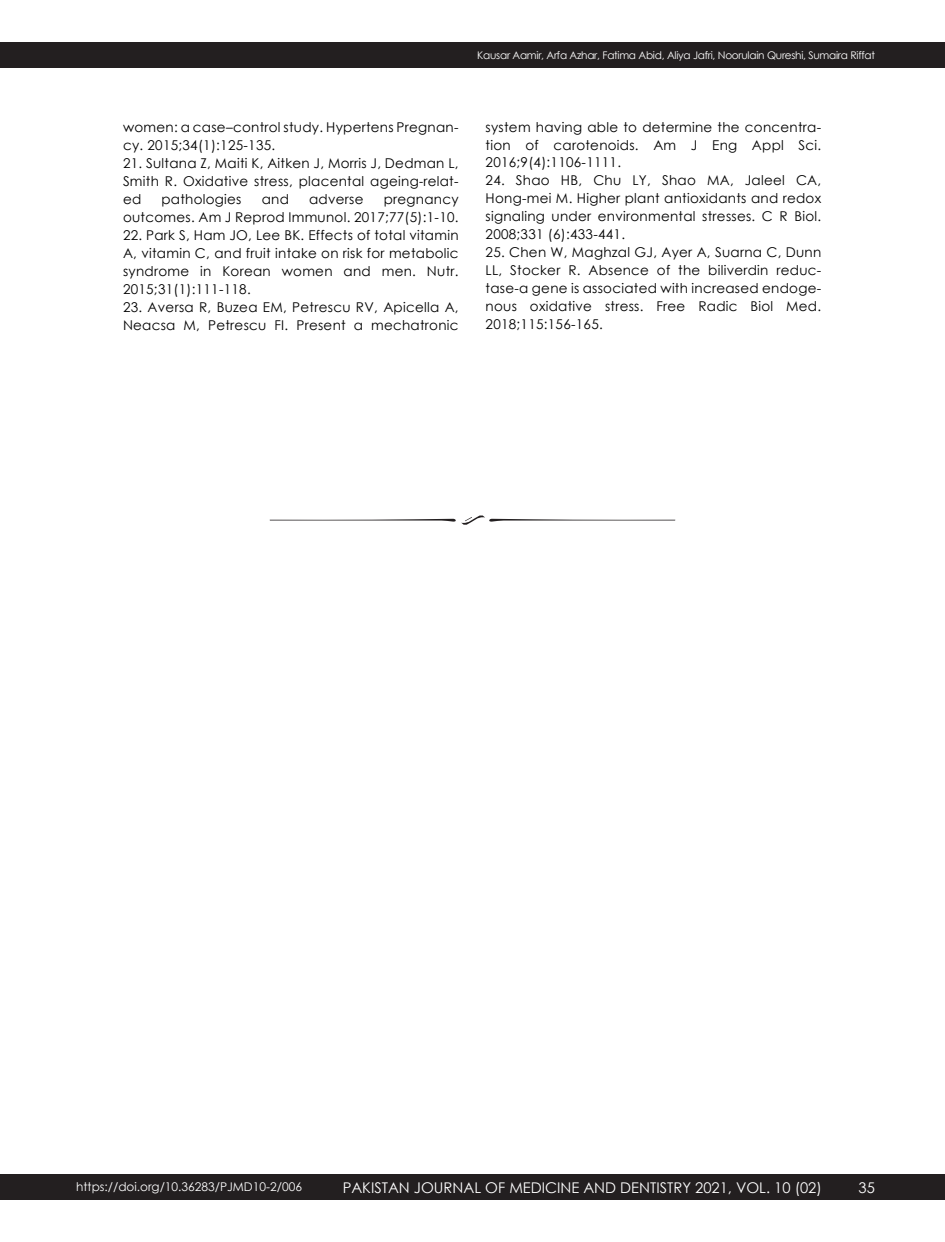
<style>
.page{position:relative;width:945px;height:1242px;background:#fff}
.page>*{position:absolute;margin:0;border:0;box-sizing:border-box;transform-origin:0 0}
.t1{font:14.7px "Century Gothic";color:#fff}
.t2{font:13.5px/18px "Century Gothic";letter-spacing:.02em;color:#000;text-align:justify}
.t3{font:12px "Century Gothic";color:#fff}
.t4{font:10.5px "Century Gothic";letter-spacing:-.025em;color:#fff}
.s1{font-family:"Myriad Pro"}
</style>
<div class="page">
<div style="left:0;top:42px;width:945px;height:26px;background:#231f20"></div>
<div style="left:0;top:1174px;width:945px;height:26px;background:#231f20"></div>
<svg style="left:270px;top:516px;width:405px;height:9px"></svg>
<p class="t4" style="left:477px;top:48px;width:399px">Kausar Aamir, Arfa Azhar, Fatima Abid, Aliya Jafri, Noorulain Qureshi, Sumaira Riffat</p>
<p class="t2" style="left:123px;top:117px;width:337px">women: a case–control study. Hypertens Pregnan&shy;cy. 2015;34(1):125-135.</p>
<p class="t2" style="left:123px;top:153px;width:337px">21. Sultana Z, Maiti K, Aitken J, Morris J, Dedman L, Smith R. Oxidative stress, placental ageing<span class="s1">‐</span>relat&shy;ed</p>
<p class="t2" style="left:161px;top:189px;width:82px">pathologies</p>
<p class="t2" style="left:262px;top:189px;width:29px">and</p>
<p class="t2" style="left:309px;top:189px;width:56px">adverse</p>
<p class="t2" style="left:123px;top:189px;width:337px;text-align:right">pregnancy<br>outcomes. Am J Reprod Immunol. 2017;77(5):1-10.</p>
<p class="t2" style="left:123px;top:225px;width:337px">22. Park S, Ham JO, Lee BK. Effects of total vitamin A, vitamin C, and fruit intake on risk for metabolic syndrome in Korean women and men. Nutr.<br>2015;31(1):111-118.</p>
<p class="t2" style="left:123px;top:297px;width:337px">23. Aversa R, Buzea EM, Petrescu RV, Apicella A,<br>Neacsa M, Petrescu FI. Present a mechatronic</p>
<p class="t2" style="left:486px;top:117px;width:337px">system having able to determine the concentra&shy;tion of carotenoids. Am J Eng Appl Sci.<br>2016;9(4):1106-1111.</p>
<p class="t2" style="left:486px;top:171px;width:337px">24. Shao HB, Chu LY, Shao MA, Jaleel CA, Hong-mei M. Higher plant antioxidants and redox signaling under environmental stresses. C R Biol.<br>2008;331 (6):433-441.</p>
<p class="t2" style="left:486px;top:243px;width:337px">25. Chen W, Maghzal GJ, Ayer A, Suarna C, Dunn LL, Stocker R. Absence of the biliverdin reduc&shy;tase-a gene is associated with increased endoge&shy;nous oxidative stress. Free Radic Biol Med.<br>2018;115:156-165.</p>
<p class="t3" style="left:76px;top:1179px;width:227px">https://doi.org/10.36283/PJMD10-2/006</p>
<p class="t1" style="left:343px;top:1178px;width:481px">PAKISTAN JOURNAL OF MEDICINE AND DENTISTRY 2021, VOL. 10 (02)</p>
<p class="t1" style="left:859px;top:1178px;width:18px">35</p>
</div>
